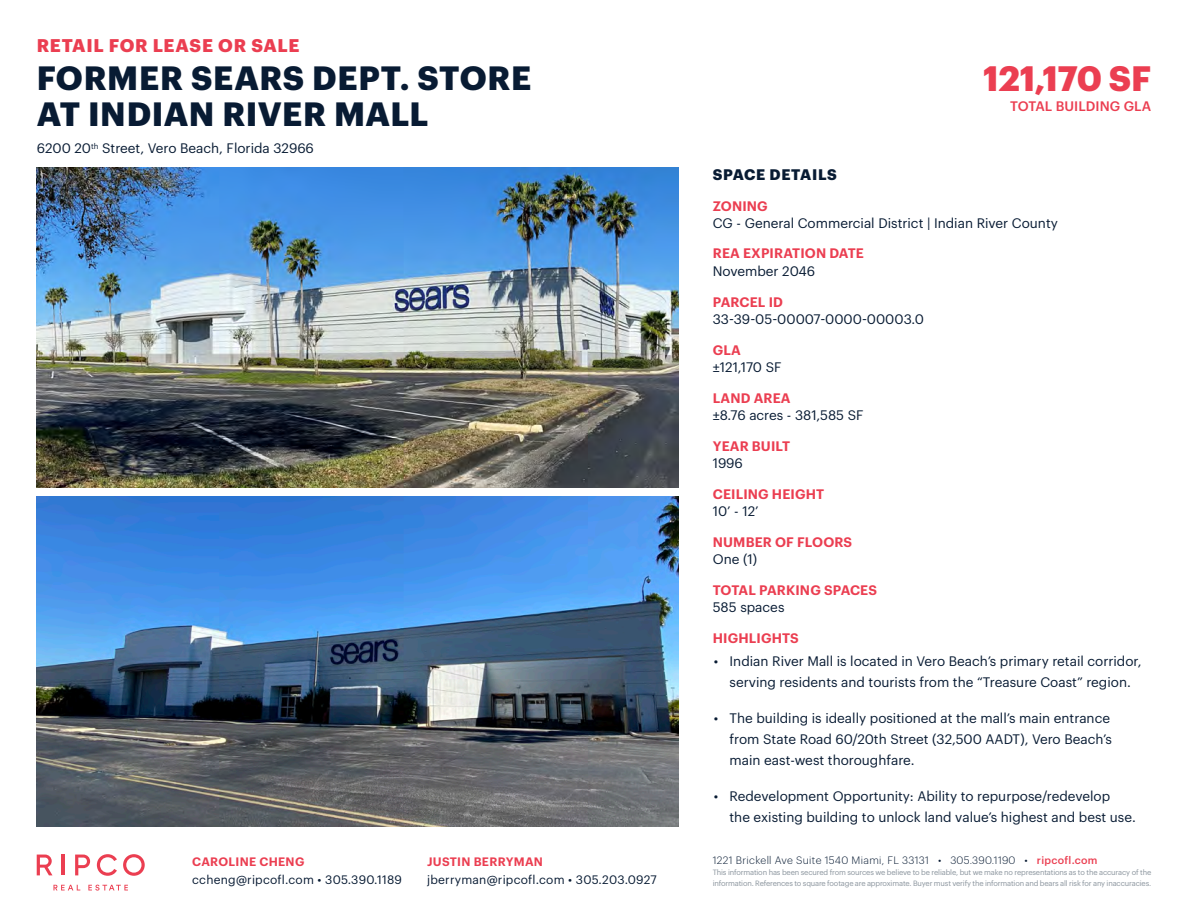
<style>
.page{position:relative;width:1188px;height:918px;background:#fff}
.page>*{position:absolute;margin:0;border:0;box-sizing:border-box;transform-origin:0 0}
.t1{font:700 34.5px "Graphik";color:#eb3e51}
.t2{font:700 33px "Graphik";letter-spacing:.015em;color:#081b33}
.t3{font:700 18px "Graphik";letter-spacing:.035em;color:#eb3e51}
.t4{font:700 15px "Graphik";letter-spacing:.045em;color:#081b33}
.body{font:13.5px/21px "Graphik";color:#081b33}
.sub_heads{font:600 13.5px/17.2px "Graphik";letter-spacing:.01em;color:#eb3e51}
.sub_heads-2{font:13.5px/17.2px "Graphik";color:#081b33}
.t5{font:500 13.5px "Graphik";letter-spacing:.005em;color:#eb3e51}
.t6{font:12px "Graphik";letter-spacing:.02em;color:#081b33}
.t7{font:600 12px "Graphik";letter-spacing:.025em;color:#eb3e51}
.t8{font:300 10.5px "Graphik";letter-spacing:.03em;color:#081b33}
.t9{font:7.5px/10.8px "Graphik";letter-spacing:-.02em;color:#8a949d}
.s1{font-weight:600;color:#eb3e51}
.s2{font-weight:400;color:#081b33}
.s3{font-weight:500;color:#eb3e51}
</style>
<div class="page">
<svg style="left:53px;top:885px;width:27px;height:5px"></svg>
<svg style="left:88px;top:885px;width:40px;height:6px"></svg>
<svg style="left:37px;top:855px;width:15px;height:20px"></svg>
<hr style="left:62px;top:855px;width:3px;height:20px;background:#eb3e51">
<svg style="left:97px;top:854px;width:20px;height:22px"></svg>
<svg style="left:123px;top:854px;width:22px;height:22px"></svg>
<svg style="left:75px;top:855px;width:15px;height:20px"></svg>
<img style="left:37px;top:497px;width:641px;height:329px">
<img style="left:37px;top:167px;width:641px;height:321px">
<p class="t3" style="left:37px;top:31px;width:264px">RETAIL FOR LEASE OR SALE</p>
<p class="t2" style="left:37px;top:52px;width:496px">FORMER SEARS DEPT. STORE</p>
<p class="t2" style="left:37px;top:89px;width:393px">AT INDIAN RIVER MALL</p>
<p class="body" style="left:37px;top:137px;width:279px">6200 20<sup>th</sup> Street, Vero Beach, Florida 32966</p>
<p class="t7" style="left:192px;top:852px;width:114px">CAROLINE CHENG</p>
<p class="t6" style="left:192px;top:870px;width:211px">ccheng@ripcofl.com • 305.390.1189</p>
<p class="t7" style="left:427px;top:852px;width:117px">JUSTIN BERRYMAN</p>
<p class="t6" style="left:427px;top:870px;width:231px">jberryman@ripcofl.com • 305.203.0927</p>
<p class="t1" style="left:983px;top:52px;width:170px">121,170 SF</p>
<p class="t5" style="left:1010px;top:95px;width:142px">TOTAL BUILDING GLA</p>
<p class="t4" style="left:713px;top:163px;width:126px">SPACE DETAILS</p>
<p class="sub_heads" style="left:713px;top:196px;width:56px">ZONING</p>
<p class="body" style="left:713px;top:211px;width:347px">CG - General Commercial District | Indian River County</p>
<p class="sub_heads" style="left:713px;top:244px;width:153px">REA EXPIRATION DATE</p>
<p class="body" style="left:713px;top:259px;width:104px">November 2046</p>
<p class="sub_heads" style="left:713px;top:292px;width:72px">PARCEL ID</p>
<p class="body" style="left:713px;top:307px;width:213px">33-39-05-00007-0000-00003.0</p>
<p class="sub_heads" style="left:713px;top:340px;width:30px">GLA</p>
<p class="body" style="left:713px;top:356px;width:70px">±121,170 SF</p>
<p class="sub_heads-2" style="left:713px;top:388px;width:152px"><span class="s1">LAND AREA<br></span>±8.76 acres - 381,585 SF</p>
<p class="sub_heads" style="left:713px;top:436px;width:79px">YEAR BUILT</p>
<p class="body" style="left:713px;top:452px;width:32px">1996</p>
<p class="sub_heads" style="left:713px;top:484px;width:113px">CEILING HEIGHT<br><span class="s2">10’ - 12’</span></p>
<p class="sub_heads" style="left:713px;top:532px;width:141px">NUMBER OF FLOORS</p>
<p class="body" style="left:713px;top:548px;width:46px">One (1)</p>
<p class="sub_heads" style="left:713px;top:580px;width:166px">TOTAL PARKING SPACES</p>
<p class="body" style="left:713px;top:595px;width:73px">585 spaces</p>
<p class="sub_heads" style="left:713px;top:628px;width:87px">HIGHLIGHTS</p>
<p class="body" style="left:714px;top:649px;width:429px;text-align:center">• Indian River Mall is located in Vero Beach’s primary retail corridor, serving residents and tourists from the “Treasure Coast” region.</p>
<p class="body" style="left:730px;top:707px;width:384px;text-indent:-16px">• The building is ideally positioned at the mall’s main entrance from State Road 60/20th Street (32,500 AADT), Vero Beach’s main east-west thoroughfare.</p>
<p class="body" style="left:730px;top:785px;width:408px;text-indent:-16px">• Redevelopment Opportunity: Ability to repurpose/redevelop<br>the existing building to unlock land value’s highest and best use.</p>
<p class="t8" style="left:713px;top:853px;width:386px">1221 Brickell Ave Suite 1540 Miami, FL 33131 • 305.390.1190 • <span class="s3">ripcofl.com</span></p>
<p class="t9" style="left:713px;top:866px;width:440px">This information has been secured from sources we believe to be reliable, but we make no representations as to the accuracy of the information. References to square footage are approximate. Buyer must verify the information and bears all risk for any inaccuracies.</p>
</div>
